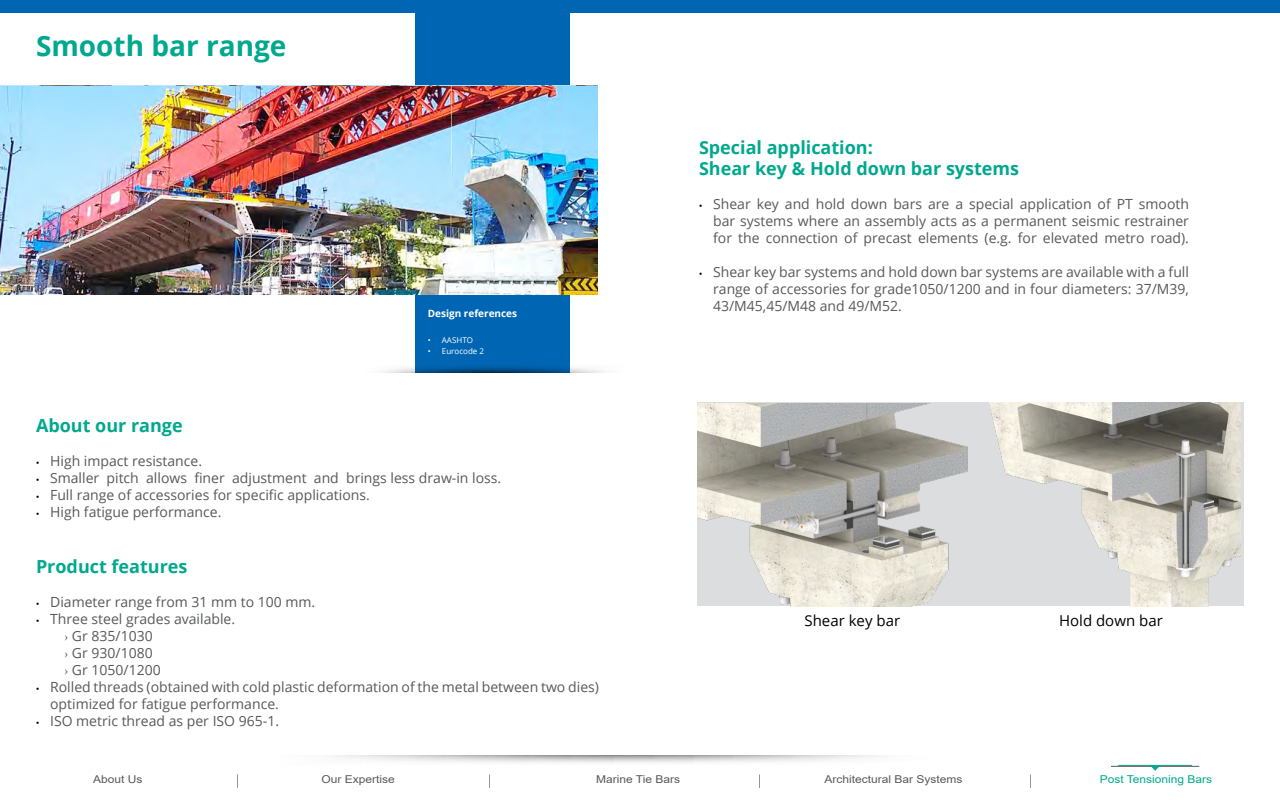
<style>
.page{position:relative;width:1280px;height:800px;background:#fff}
.page>*{position:absolute;margin:0;border:0;box-sizing:border-box;transform-origin:0 0}
.t1{font:700 28px "Open Sans";color:#00a88e}
.t2{font:700 18px/21.6px "Open Sans";color:#00a88e}
.t3{font:15px "Open Sans";color:#000}
.t4{font:14px/17px "Open Sans";color:#58595b;text-align:justify}
.t5{font:10.8px "Arial";color:#58595b;scale:1.11 1}
.t6{font:10.8px "Arial";color:#00a88e;scale:1.11 1}
.t7{font:700 10px "Open Sans";color:#fff}
.t8{font:8px "Open Sans";color:#fff}
.s1{font-family:"Arial";font-size:9px;color:#000}
.s2{font-family:"Minion Pro"}
</style>
<div class="page">
<svg style="left:237px;top:774px;width:1px;height:14px"></svg>
<svg style="left:1030px;top:775px;width:1px;height:13px"></svg>
<svg style="left:489px;top:775px;width:1px;height:13px"></svg>
<svg style="left:759px;top:775px;width:1px;height:13px"></svg>
<hr style="left:1118px;top:765px;width:74px;height:1px;background:#00a88e">
<hr style="left:1111px;top:766px;width:88px;height:1px;background:#58595b">
<svg style="left:1150px;top:766px;width:10px;height:5px"></svg>
<div style="left:415px;top:0;width:155px;height:373px;background:#0066b3"></div>
<img style="left:0;top:86px;width:598px;height:209px">
<div style="left:697px;top:402px;width:547px;height:204px;background:#dcddde"></div>
<img style="left:989px;top:402px;width:251px;height:205px">
<img style="left:698px;top:403px;width:270px;height:204px">
<div style="left:0;top:0;width:1280px;height:12px;background:#0066b3"></div>
<h1 class="t1" style="left:36px;top:26px;width:252px">Smooth bar range</h1>
<p class="t7" style="left:428px;top:307px;width:91px">Design references</p>
<p class="t8" style="left:428px;top:334px;width:47px">• AASHTO</p>
<p class="t8" style="left:428px;top:345px;width:58px">• Eurocode 2</p>
<p class="t2" style="left:36px;top:414px;width:148px">About our range</p>
<p class="t4" style="left:36px;top:452px;width:168px"><span class="s1">•</span> High impact resistance.</p>
<p class="t4" style="left:36px;top:469px;width:467px"><span class="s1">•</span> Smaller pitch allows finer adjustment and brings less draw-in loss.</p>
<p class="t4" style="left:36px;top:486px;width:335px"><span class="s1">•</span> Full range of accessories for specific applications.</p>
<p class="t4" style="left:36px;top:503px;width:187px"><span class="s1">•</span> High fatigue performance.</p>
<p class="t2" style="left:36px;top:555px;width:153px">Product features</p>
<p class="t4" style="left:36px;top:593px;width:281px"><span class="s1">•</span> Diameter range from 31 mm to 100 mm.</p>
<p class="t4" style="left:64px;top:610px;width:172px;text-align:left;text-indent:-28px"><span class="s1">•</span> Three steel grades available. <span class="s2">›</span> Gr 835/1030<br><span class="s2">›</span> Gr 930/1080<br><span class="s2">›</span> Gr 1050/1200</p>
<p class="t4" style="left:50px;top:678px;width:550px;text-indent:-14px"><span class="s1">•</span> Rolled threads (obtained with cold plastic deformation of the metal between two dies) optimized for fatigue performance.</p>
<p class="t4" style="left:36px;top:712px;width:245px"><span class="s1">•</span> ISO metric thread as per ISO 965-1.</p>
<p class="t2" style="left:699px;top:136px;width:322px">Special application:<br>Shear key &amp; Hold down bar systems</p>
<p class="t4" style="left:713px;top:195px;width:477px;text-indent:-14px"><span class="s1">•</span> Shear key and hold down bars are a special application of PT smooth bar systems where an assembly acts as a permanent seismic restrainer for the connection of precast elements (e.g. for elevated metro road).</p>
<p class="t4" style="left:713px;top:263px;width:477px;text-indent:-14px"><span class="s1">•</span> Shear key bar systems and hold down bar systems are available with a full range of accessories for grade1050/1200 and in four diameters: 37/M39, 43/M45,45/M48 and 49/M52.</p>
<p class="t3" style="left:805px;top:610px;width:97px">Shear key bar</p>
<p class="t3" style="left:1059px;top:610px;width:105px">Hold down bar</p>
<p class="t5" style="left:93px;top:772px;width:46px">About Us</p>
<p class="t5" style="left:322px;top:772px;width:68px">Our Expertise</p>
<p class="t5" style="left:596px;top:772px;width:77px">Marine Tie Bars</p>
<p class="t5" style="left:824px;top:772px;width:126px">Architectural Bar Systems</p>
<p class="t6" style="left:1100px;top:772px;width:103px">Post Tensioning Bars</p>
</div>
